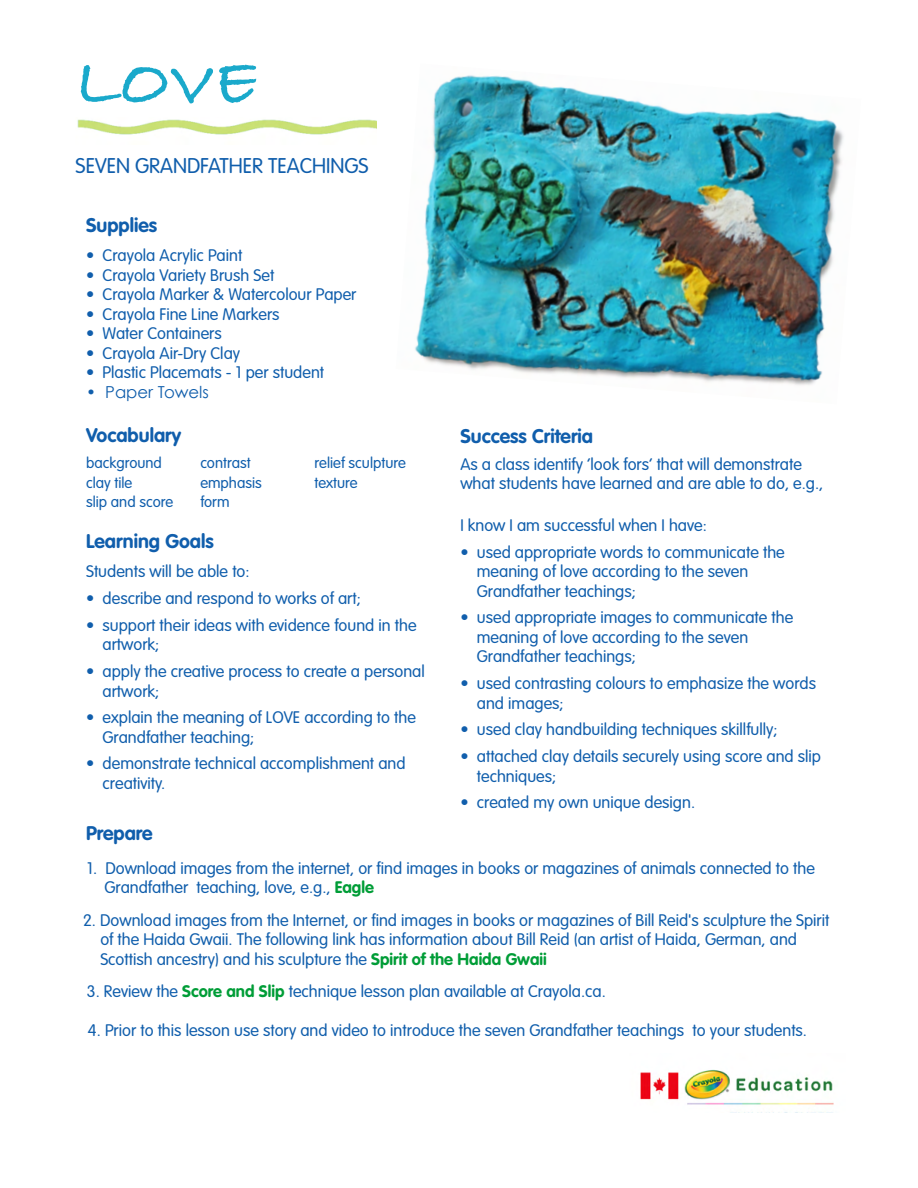
<style>
.page{position:relative;width:918px;height:1188px;background:#fff}
.page>*{position:absolute;margin:0;border:0;box-sizing:border-box;transform-origin:0 0}
.t1{font:700 69px "Bradley Hand ITCTT";color:#1aa9cb}
.t2{font:300 21px "VAG Rounded";color:#105eac}
.t3{font:700 19.5px "VAG Rounded";color:#105eac}
.t4{font:300 16.5px/19.5px "VAG Rounded";color:#105eac}
.t5{font:16.5px "Century Gothic";color:#105eac}
.t6{font:300 15px "VAG Rounded";color:#105eac}
.s1{font-weight:700;color:#009d37}
</style>
<div class="page">
<img style="left:77px;top:119px;width:299px;height:16px">
<img style="left:415px;top:75px;width:429px;height:310px">
<img style="left:640px;top:1069px;width:194px;height:36px">
<p class="t1" style="left:76px;top:43px;width:183px">LOVE</p>
<p class="t2" style="left:76px;top:157px;width:294px">SEVEN GRANDFATHER TEACHINGS</p>
<p class="t3" style="left:86px;top:217px;width:73px">Supplies</p>
<p class="t4" style="left:86px;top:247px;width:158px">• Crayola Acrylic Paint</p>
<p class="t4" style="left:86px;top:267px;width:190px">• Crayola Variety Brush Set</p>
<p class="t4" style="left:86px;top:286px;width:272px">• Crayola Marker &amp; Watercolour Paper</p>
<p class="t4" style="left:86px;top:306px;width:195px">• Crayola Fine Line Markers</p>
<p class="t4" style="left:86px;top:325px;width:137px">• Water Containers</p>
<p class="t4" style="left:86px;top:345px;width:156px">• Crayola Air-Dry Clay</p>
<p class="t4" style="left:86px;top:364px;width:240px">• Plastic Placemats - 1 per student</p>
<p class="t5" style="left:86px;top:381px;width:124px">• Paper Towels</p>
<p class="t3" style="left:86px;top:427px;width:96px">Vocabulary</p>
<p class="t6" style="left:86px;top:457px;width:77px">background</p>
<p class="t6" style="left:86px;top:476px;width:48px">clay tile</p>
<p class="t6" style="left:86px;top:496px;width:89px">slip and score</p>
<p class="t6" style="left:200px;top:457px;width:52px">contrast</p>
<p class="t6" style="left:200px;top:476px;width:63px">emphasis</p>
<p class="t6" style="left:200px;top:496px;width:31px">form</p>
<p class="t6" style="left:315px;top:457px;width:93px">relief sculpture</p>
<p class="t6" style="left:315px;top:476px;width:45px">texture</p>
<p class="t3" style="left:86px;top:533px;width:129px">Learning Goals</p>
<p class="t4" style="left:86px;top:563px;width:165px">Students will be able to:</p>
<p class="t4" style="left:86px;top:590px;width:276px">• describe and respond to works of art;</p>
<p class="t4" style="left:86px;top:617px;width:332px">• support their ideas with evidence found in the</p>
<p class="t4" style="left:103px;top:636px;width:58px">artwork;</p>
<p class="t4" style="left:86px;top:663px;width:340px">• apply the creative process to create a personal</p>
<p class="t4" style="left:103px;top:682px;width:58px">artwork;</p>
<p class="t4" style="left:86px;top:709px;width:331px">• explain the meaning of LOVE according to the</p>
<p class="t4" style="left:103px;top:728px;width:153px">Grandfather teaching;</p>
<p class="t4" style="left:86px;top:755px;width:321px">• demonstrate technical accomplishment and</p>
<p class="t4" style="left:103px;top:775px;width:64px">creativity.</p>
<p class="t3" style="left:460px;top:428px;width:134px">Success Criteria</p>
<p class="t4" style="left:460px;top:456px;width:364px">As a class identify ‘look fors’ that will demonstrate what students have learned and are able to do, e.g.,</p>
<p class="t4" style="left:460px;top:517px;width:248px">I know I am successful when I have:</p>
<p class="t4" style="left:460px;top:543px;width:326px">• used appropriate words to communicate the</p>
<p class="t4" style="left:477px;top:563px;width:273px">meaning of love according to the seven</p>
<p class="t4" style="left:477px;top:582px;width:161px">Grandfather teachings;</p>
<p class="t4" style="left:460px;top:609px;width:334px">• used appropriate images to communicate the</p>
<p class="t4" style="left:477px;top:629px;width:273px">meaning of love according to the seven</p>
<p class="t4" style="left:477px;top:648px;width:161px">Grandfather teachings;</p>
<p class="t4" style="left:460px;top:675px;width:357px">• used contrasting colours to emphasize the words</p>
<p class="t4" style="left:477px;top:694px;width:88px">and images;</p>
<p class="t4" style="left:460px;top:721px;width:319px">• used clay handbuilding techniques skillfully;</p>
<p class="t4" style="left:460px;top:748px;width:362px">• attached clay details securely using score and slip</p>
<p class="t4" style="left:477px;top:767px;width:81px">techniques;</p>
<p class="t4" style="left:460px;top:794px;width:236px">• created my own unique design.</p>
<p class="t3" style="left:86px;top:825px;width:68px">Prepare</p>
<p class="t4" style="left:87px;top:860px;width:729px">1. Download images from the internet, or find images in books or magazines of animals connected to the</p>
<p class="t4" style="left:104px;top:879px;width:271px">Grandfather teaching, love, e.g., <span class="s1">Eagle</span></p>
<p class="t4" style="left:83px;top:911px;width:748px">2. Download images from the Internet, or find images in books or magazines of Bill Reid's sculpture the Spirit</p>
<p class="t4" style="left:100px;top:931px;width:698px">of the Haida Gwaii. The following link has information about Bill Reid (an artist of Haida, German, and</p>
<p class="t4" style="left:100px;top:950px;width:448px">Scottish ancestry) and his sculpture the <span class="s1">Spirit of the Haida Gwaii</span></p>
<p class="t4" style="left:87px;top:982px;width:520px">3. Review the <span class="s1">Score and Slip</span> technique lesson plan available at Crayola.ca.</p>
<p class="t4" style="left:88px;top:1021px;width:721px">4. Prior to this lesson use story and video to introduce the seven Grandfather teachings to your students.</p>
</div>
